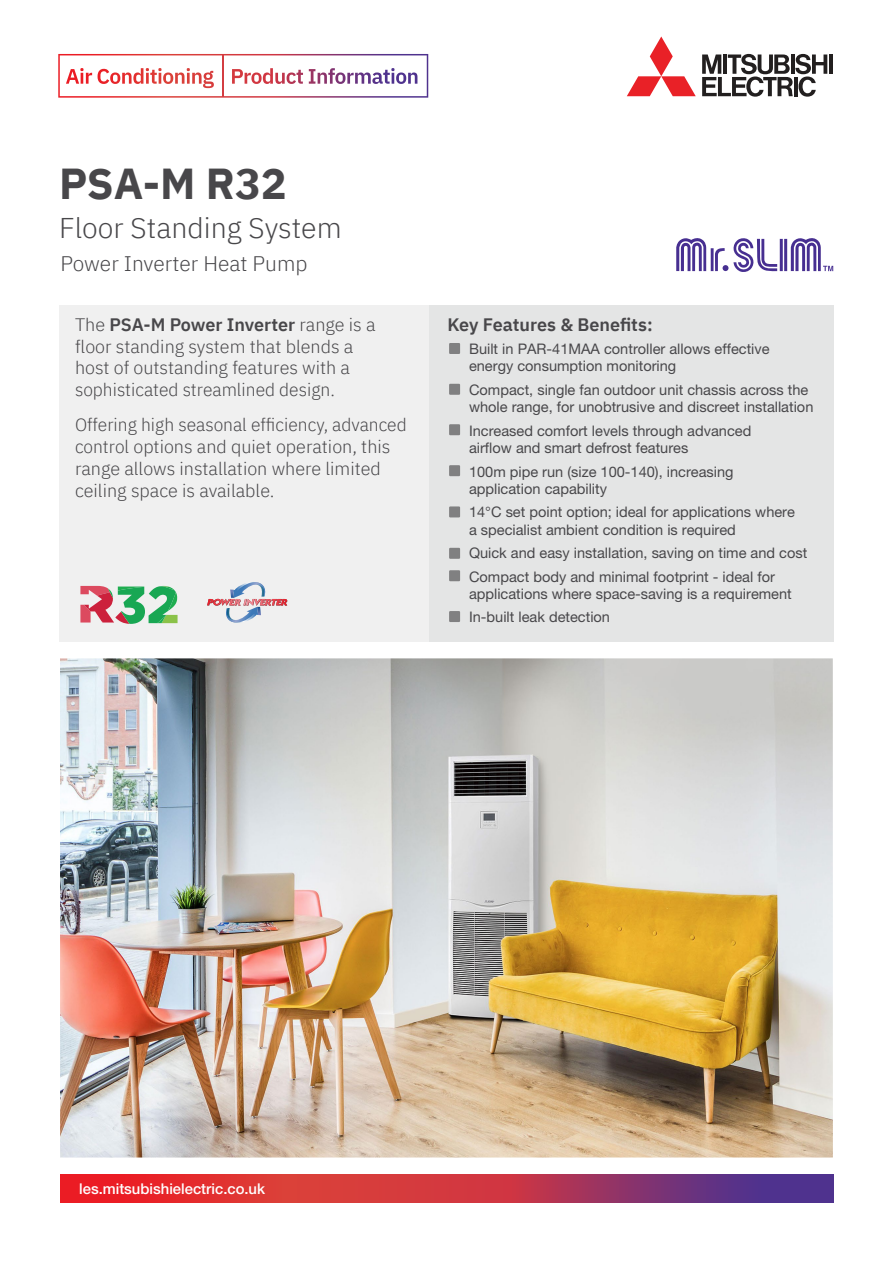
<style>
.page{position:relative;width:893px;height:1263px;background:#fff}
.page>*{position:absolute;margin:0;border:0;box-sizing:border-box;transform-origin:0 0}
.t1{font:700 43.2px "IBM Plex Sans";color:#48474a}
.t2{font:300 28.5px "IBM Plex Sans";color:#48474a}
.t3{font:300 21px "IBM Plex Sans";color:#48474a}
.t4{font:300 18px/21.8px "IBM Plex Sans";color:#48474a}
.t5{font:600 18px "IBM Plex Sans";color:#48474a}
.t6{font:500 14.85px "Helvetica Neue LT Pro";color:#fff}
.t7{font:14.55px/17.5px "Helvetica Neue LT Pro";color:#48474a}
.s1{font-weight:600}
</style>
<div class="page">
<svg style="left:60px;top:1174px;width:773px;height:29px;background:#b5324e"></svg>
<svg style="left:627px;top:37px;width:69px;height:59px"></svg>
<hr style="left:829px;top:55px;width:4px;height:19px;background:#221f1f">
<svg style="left:702px;top:54px;width:125px;height:43px"></svg>
<svg style="left:58px;top:54px;width:370px;height:44px"></svg>
<hr style="left:222px;top:55px;width:1px;height:42px;background:#d33d42">
<div style="left:59px;top:305px;width:387px;height:337px;background:#f0f0f0"></div>
<div style="left:429px;top:305px;width:404px;height:337px;background:#e4e5e5"></div>
<div style="left:449px;top:343px;width:11px;height:11px;background:#808081"></div>
<div style="left:449px;top:384px;width:11px;height:11px;background:#808081"></div>
<div style="left:449px;top:424px;width:11px;height:11px;background:#808081"></div>
<div style="left:449px;top:465px;width:11px;height:11px;background:#808081"></div>
<div style="left:449px;top:506px;width:11px;height:11px;background:#808081"></div>
<div style="left:449px;top:548px;width:11px;height:11px;background:#808081"></div>
<div style="left:449px;top:570px;width:11px;height:11px;background:#808081"></div>
<img style="left:60px;top:658px;width:773px;height:499px">
<hr style="left:780px;top:239px;width:3px;height:32px;background:#472f91">
<hr style="left:784px;top:239px;width:3px;height:32px;background:#472f91">
<svg style="left:676px;top:238px;width:30px;height:33px"></svg>
<svg style="left:791px;top:238px;width:42px;height:33px"></svg>
<hr style="left:711px;top:248px;width:3px;height:23px;background:#472f91">
<svg style="left:715px;top:238px;width:62px;height:34px"></svg>
<svg style="left:80px;top:586px;width:98px;height:38px"></svg>
<svg style="left:207px;top:582px;width:80px;height:41px"></svg>
<div style="left:449px;top:611px;width:11px;height:11px;background:#808081"></div>
<h1 class="t1" style="left:59px;top:150px;width:229px">PSA-M R32</h1>
<h2 class="t2" style="left:59px;top:207px;width:284px">Floor Standing System</h2>
<h3 class="t3" style="left:60px;top:248px;width:249px">Power Inverter Heat Pump</h3>
<p class="t4" style="left:75px;top:312px;width:302px">The <span class="s1">PSA-M Power Inverter</span> range is a floor standing system that blends a host of outstanding features with a sophisticated streamlined design.</p>
<p class="t4" style="left:75px;top:413px;width:333px">Offering high seasonal efficiency, advanced control options and quiet operation, this range allows installation where limited ceiling space is available.</p>
<p class="t5" style="left:448px;top:310px;width:207px">Key Features &amp; Benefits:</p>
<p class="t7" style="left:469px;top:340px;width:302px">Built in PAR-41MAA controller allows effective energy consumption monitoring</p>
<p class="t7" style="left:469px;top:381px;width:346px">Compact, single fan outdoor unit chassis across the whole range, for unobtrusive and discreet installation</p>
<p class="t7" style="left:469px;top:422px;width:284px">Increased comfort levels through advanced airflow and smart defrost features</p>
<p class="t7" style="left:469px;top:462px;width:266px">100m pipe run (size 100-140), increasing application capability</p>
<p class="t7" style="left:469px;top:503px;width:327px">14°C set point option; ideal for applications where a specialist ambient condition is required</p>
<p class="t7" style="left:469px;top:541px;width:340px;line-height:23.4px">Quick and easy installation, saving on time and cost<br>Compact body and minimal footprint - ideal for</p>
<p class="t7" style="left:469px;top:582px;width:324px;line-height:23.4px">applications where space-saving is a requirement<br>In-built leak detection</p>
<p class="t6" style="left:79px;top:1180px;width:187px">les.mitsubishielectric.co.uk</p>
</div>
